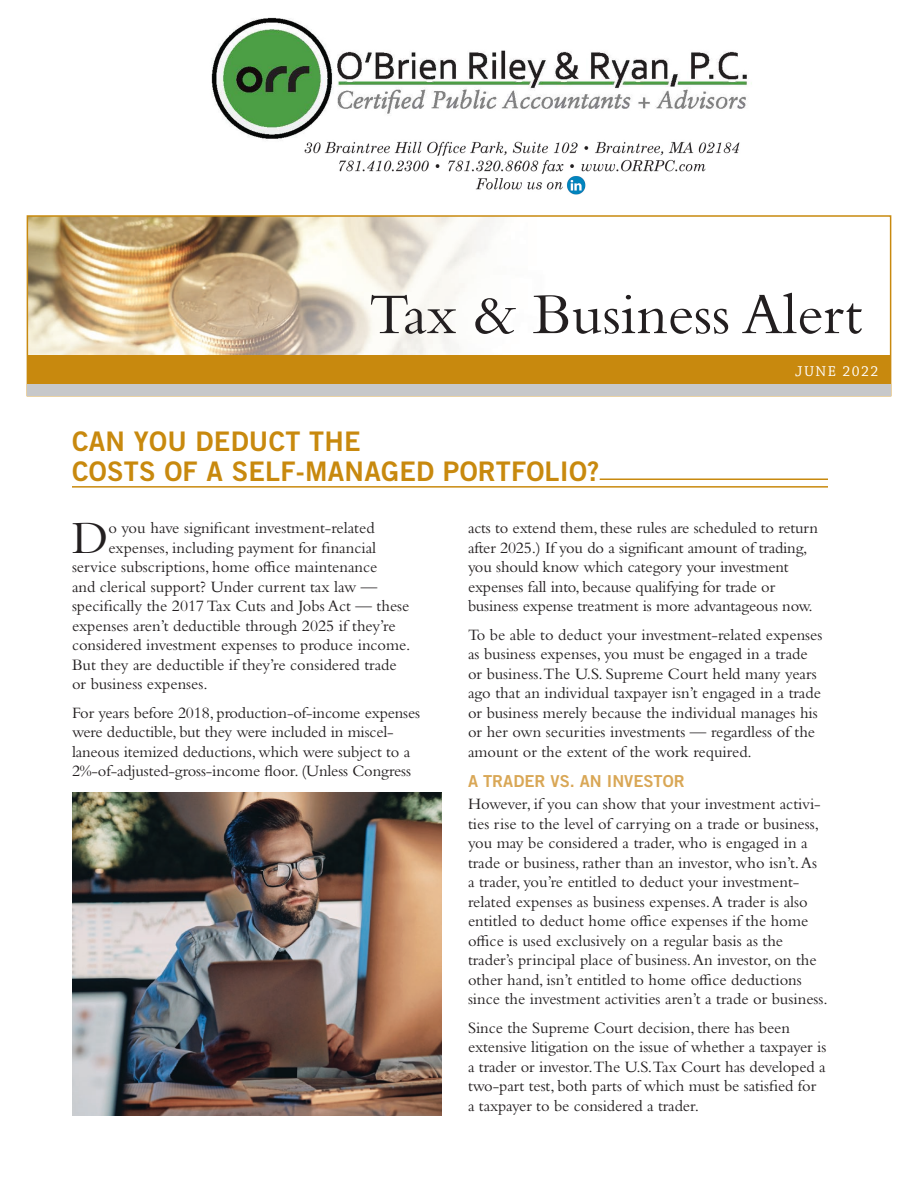
<style>
.page{position:relative;width:918px;height:1188px;background:#fff}
.page>*{position:absolute;margin:0;border:0;box-sizing:border-box;transform-origin:0 0}
.t1{font:60px "Bembo Std";color:#231f20}
.t2{font:47.85px "Bembo Std";color:#231f20}
.t3{font:27px/30px "Trade Gothic LT Std Bd 2";letter-spacing:.01em;color:#c8890e}
.t4{font:16.5px/19.5px "Bembo Std";color:#231f20}
.t5{font:16.5px "Trade Gothic LT Std Bd 2";color:#d9a756}
.t6{font:15px "Chaparral Pro";letter-spacing:.1em;color:#fff}
</style>
<div class="page">
<img style="left:30px;top:218px;width:546px;height:138px">
<hr style="left:600px;top:478px;width:228px;height:2px;background:#c8890e">
<hr style="left:72px;top:486px;width:756px;height:2px;background:#c8890e">
<div style="left:27px;top:215px;width:864px;height:181px;border:2px solid #c8890e"></div>
<div style="left:27px;top:356px;width:864px;height:40px;background:#c7c8ca"></div>
<div style="left:27px;top:356px;width:864px;height:28px;background:#c8890e"></div>
<img style="left:72px;top:792px;width:369px;height:324px">
<img style="left:211px;top:17px;width:541px;height:178px">
<h1 class="t1" style="left:369px;top:279px;width:495px">Tax &amp; Business Alert</h1>
<p class="t6" style="left:795px;top:363px;width:85px">JUNE 2022</p>
<h3 class="t3" style="left:72px;top:426px;width:529px">CAN YOU DEDUCT THE<br>COSTS OF A SELF-MANAGED PORTFOLIO?</h3>
<h2 class="t2" style="left:72px;top:510px;width:38px">D</h2>
<p class="t4" style="left:108px;top:518px;width:268px">o you have significant investment-related</p>
<p class="t4" style="left:108px;top:537px;width:269px">expenses, including payment for financial</p>
<p class="t4" style="left:72px;top:557px;width:307px">service subscriptions, home office maintenance</p>
<p class="t4" style="left:72px;top:576px;width:307px">and clerical support? Under current tax law —</p>
<p class="t4" style="left:72px;top:596px;width:339px">specifically the 2017 Tax Cuts and Jobs Act — these</p>
<p class="t4" style="left:72px;top:615px;width:325px">expenses aren’t deductible through 2025 if they’re</p>
<p class="t4" style="left:72px;top:635px;width:340px">considered investment expenses to produce income.</p>
<p class="t4" style="left:72px;top:654px;width:326px">But they are deductible if they’re considered trade</p>
<p class="t4" style="left:72px;top:674px;width:137px">or business expenses.</p>
<p class="t4" style="left:72px;top:702px;width:350px">For years before 2018, production-of-income expenses were deductible, but they were included in miscel&shy;laneous itemized deductions, which were subject to a 2%-of-adjusted-gross-income floor. (Unless Congress</p>
<p class="t4" style="left:468px;top:518px;width:352px">acts to extend them, these rules are scheduled to return after 2025.) If you do a significant amount of trading, you should know which category your investment expenses fall into, because qualifying for trade or business expense treatment is more advantageous now.</p>
<p class="t4" style="left:468px;top:624px;width:356px">To be able to deduct your investment-related expenses as business expenses, you must be engaged in a trade or business.The U.S. Supreme Court held many years ago that an individual taxpayer isn’t engaged in a trade or business merely because the individual manages his or her own securities investments — regardless of the amount or the extent of the work required.</p>
<p class="t5" style="left:468px;top:771px;width:218px">A TRADER VS. AN INVESTOR</p>
<p class="t4" style="left:468px;top:794px;width:361px">However, if you can show that your investment activi&shy;ties rise to the level of carrying on a trade or business, you may be considered a trader, who is engaged in a trade or business, rather than an investor, who isn’t. As<br>a trader, you’re entitled to deduct your investment&shy;related expenses as business expenses. A trader is also entitled to deduct home office expenses if the home office is used exclusively on a regular basis as the trader’s principal place of business. An investor, on the other hand, isn’t entitled to home office deductions since the investment activities aren’t a trade or business.</p>
<p class="t4" style="left:468px;top:1017px;width:360px">Since the Supreme Court decision, there has been extensive litigation on the issue of whether a taxpayer is a trader or investor.The U.S.Tax Court has developed a two-part test, both parts of which must be satisfied for a taxpayer to be considered a trader.</p>
</div>
